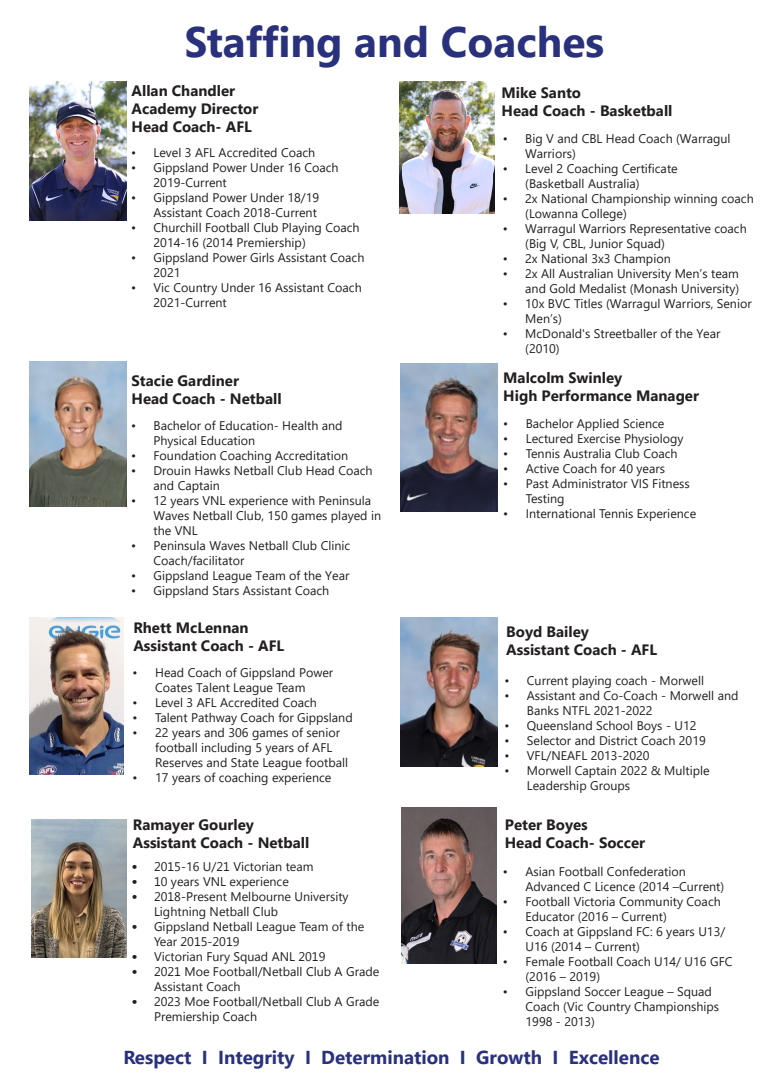
<style>
.page{position:relative;width:773px;height:1081px;background:#fff}
.page>*{position:absolute;margin:0;border:0;box-sizing:border-box;transform-origin:0 0}
.t1{font:700 42.5px "Segoe UI";color:#29317d}
.t2{font:700 18.75px "Segoe UI";color:#29317d}
.t3{font:700 15px/18px "Segoe UI";color:#231f20}
.t4{font:700 15px "Segoe UI";color:#231f20}
.t5{font:12.5px/15px "Segoe UI";color:#231f20}
.s1{font-weight:700;font-size:15px}
.s2{font-style:inherit}
</style>
<div class="page">
<img style="left:30px;top:617px;width:93px;height:158px">
<img style="left:401px;top:807px;width:95px;height:156px">
<img style="left:32px;top:819px;width:94px;height:138px">
<img style="left:400px;top:618px;width:97px;height:148px">
<img style="left:29px;top:81px;width:97px;height:139px">
<img style="left:29px;top:362px;width:97px;height:144px">
<img style="left:400px;top:363px;width:97px;height:148px">
<img style="left:399px;top:81px;width:95px;height:132px">
<p class="t1" style="left:185px;top:12px;width:421px">Staffing and Coaches</p>
<p class="t3" style="left:131px;top:81px;width:128px">Allan Chandler<br>Academy Director<br>Head Coach- AFL</p>
<p class="t5" style="left:131px;top:144px;width:186px">• Level 3 AFL Accredited Coach</p>
<p class="t5" style="left:153px;top:159px;width:187px;text-indent:-22px">• Gippsland Power Under 16 Coach<br>2019-Current</p>
<p class="t5" style="left:131px;top:189px;width:190px;text-align:right">• Gippsland Power Under 18/19<br>Assistant Coach 2018-Current</p>
<p class="t5" style="left:153px;top:219px;width:207px;text-indent:-22px">• Churchill Football Club Playing Coach<br>2014-16 (2014 Premier ship)</p>
<p class="t5" style="left:153px;top:249px;width:212px;text-indent:-22px">• Gippsland Power Girls Assistant Coach<br>2021</p>
<p class="t5" style="left:153px;top:279px;width:210px;text-indent:-22px">• Vic Country Under 16 Assistant Coach<br>2021-Current</p>
<p class="t3" style="left:131px;top:370px;width:151px">Stacie Gardiner<br>Head Coach - Netball</p>
<p class="t5" style="left:153px;top:418px;width:191px;text-indent:-22px">• Bachelor of Education- Health and<br>Physical Education</p>
<p class="t5" style="left:131px;top:448px;width:219px">• Foundation Coaching Accreditation</p>
<p class="t5" style="left:153px;top:463px;width:220px;text-indent:-23px">• Drouin Hawks Netball Club Head Coach and Captain</p>
<p class="t5" style="left:153px;top:493px;width:229px;text-indent:-22px">• 12 years VNL experience with Peninsula<br>Waves Netball Club, 150 games played in the VNL</p>
<p class="t5" style="left:153px;top:538px;width:198px;text-indent:-22px">• Peninsula Waves Netball Club Clinic<br>Coach/facilitator</p>
<p class="t5" style="left:131px;top:568px;width:220px">• Gippsland League Team of the Year</p>
<p class="t5" style="left:131px;top:583px;width:200px">• Gippsland Stars Assistant Coach</p>
<p class="t3" style="left:133px;top:618px;width:152px">Rhett McLennan<br>Assistant Coach - AFL</p>
<p class="t5" style="left:133px;top:664px;width:202px;text-align:center">• Head Coach of Gippsland Power<br>Coates Talent League Team</p>
<p class="t5" style="left:133px;top:694px;width:186px">• Level 3 AFL Accredited Coach</p>
<p class="t5" style="left:133px;top:709px;width:221px">• Talent Pathway Coach for Gippsland</p>
<p class="t5" style="left:155px;top:724px;width:194px;text-indent:-22px">• 22 years and 306 games of senior football including 5 years of AFL<br>Reserves and State League football</p>
<p class="t5" style="left:133px;top:769px;width:200px">• 17 years of coaching experience</p>
<p class="t3" style="left:133px;top:815px;width:178px">Ramayer Gourley<br>Assistant Coach - Netball</p>
<p class="t5" style="left:131px;top:859px;width:183px"><span class="s1">•</span> 2015-16 U/21 Victorian team</p>
<p class="t5" style="left:131px;top:874px;width:159px"><span class="s1">•</span> 10 years VNL experience</p>
<p class="t5" style="left:154px;top:889px;width:196px;text-indent:-22px"><span class="s1">•</span> 2018-Present Melbourne University<br>Lightning Netball Club</p>
<p class="t5" style="left:154px;top:919px;width:212px;text-indent:-23px"><span class="s1">•</span> Gippsland Netball League Team of the<br>Year 2015-2019</p>
<p class="t5" style="left:131px;top:949px;width:195px"><span class="s1">•</span> Victorian Fury Squad ANL 2019</p>
<p class="t5" style="left:154px;top:964px;width:227px;text-indent:-22px"><span class="s1">•</span> 2021 Moe Football/Netball Club A Grade<br>Assistant Coach</p>
<p class="t5" style="left:154px;top:993px;width:227px;text-indent:-23px"><span class="s1">•</span> 2023 Moe Football/Netball Club A Grade<br>Premiership Coach</p>
<p class="t3" style="left:501px;top:83px;width:172px">Mike Santo<br>Head Coach <span class="s2">-</span> Basketball</p>
<p class="t5" style="left:525px;top:130px;width:207px;text-indent:-22px">• Big V and CBL Head Coach (Warragul<br>Warriors)</p>
<p class="t5" style="left:525px;top:160px;width:154px;text-indent:-22px">• Level 2 Coaching Certificate (Basketball Australia)</p>
<p class="t5" style="left:525px;top:190px;width:230px;text-indent:-22px">• 2x National Championship winning coach (Lowanna College)</p>
<p class="t5" style="left:525px;top:220px;width:223px;text-indent:-23px">• Warragul Warriors Representative coach (Big V, CBL, Junior Squad)</p>
<p class="t5" style="left:502px;top:250px;width:169px">• 2x National 3x3 Champion</p>
<p class="t5" style="left:502px;top:265px;width:238px;text-align:right">• 2x All Australian University Men’s team and Gold Medalist (Monash University)</p>
<p class="t5" style="left:525px;top:295px;width:228px;text-indent:-22px">• 10x BVC Titles (Warragul Warriors, Senior<br>Men’s)</p>
<p class="t5" style="left:525px;top:325px;width:197px;text-indent:-22px">• McDonald's Streetballer of the Year (2010)</p>
<p class="t3" style="left:503px;top:368px;width:197px">Malcolm Swinley<br>High Performance Manager</p>
<p class="t5" style="left:503px;top:415px;width:163px">• Bachelor Applied Science</p>
<p class="t5" style="left:503px;top:430px;width:182px">• Lectured Exercise Physiology</p>
<p class="t5" style="left:503px;top:445px;width:176px">• Tennis Australia Club Coach</p>
<p class="t5" style="left:503px;top:460px;width:163px">• Active Coach for 40 years</p>
<p class="t5" style="left:525px;top:475px;width:165px;text-indent:-22px">• Past Administrator VIS Fitness<br>Testing</p>
<p class="t5" style="left:503px;top:505px;width:194px">• International Tennis Experience</p>
<p class="t4" style="left:506px;top:617px;width:84px">Boyd Bailey</p>
<p class="t3" style="left:506px;top:639px;width:152px">Assistant Coach - AFL</p>
<p class="t5" style="left:504px;top:672px;width:201px">• Current playing coach - Morwell</p>
<p class="t5" style="left:526px;top:687px;width:213px;text-indent:-22px">• Assistant and Co-Coach - Morwell and<br>Banks NTFL 2021-2022</p>
<p class="t5" style="left:504px;top:717px;width:194px">• Queensland School Boys - U12</p>
<p class="t5" style="left:504px;top:732px;width:203px">• Selector and District Coach 2019</p>
<p class="t5" style="left:504px;top:747px;width:147px">• VFL/NEAFL 2013-2020</p>
<p class="t5" style="left:526px;top:762px;width:184px;text-indent:-22px">• Morwell Captain 2022 &amp; Multiple<br>Leadership Groups</p>
<p class="t3" style="left:504px;top:815px;width:142px">Peter Boyes<br>Head Coach- Soccer</p>
<p class="t5" style="left:525px;top:863px;width:200px;text-indent:-22px">• Asian Football Confederation<br>Advanced C Licence (2014 –Current)</p>
<p class="t5" style="left:525px;top:893px;width:197px;text-indent:-22px">• Football Victoria Community Coach<br>Educator (2016 – Current)</p>
<p class="t5" style="left:525px;top:923px;width:201px;text-indent:-22px">• Coach at Gippsland FC: 6 years U13/<br>U16 (2014 – Current)</p>
<p class="t5" style="left:525px;top:953px;width:208px;text-indent:-23px">• Female Football Coach U14/ U16 GFC (2016 – 2019)</p>
<p class="t5" style="left:525px;top:983px;width:195px;text-indent:-22px">• Gippsland Soccer League – Squad<br>Coach (Vic Country Championships<br>1998 - 2013)</p>
<h2 class="t2" style="left:124px;top:1039px;width:537px">Respect I Integrity I Determination I Growth I Excellence</h2>
</div>
